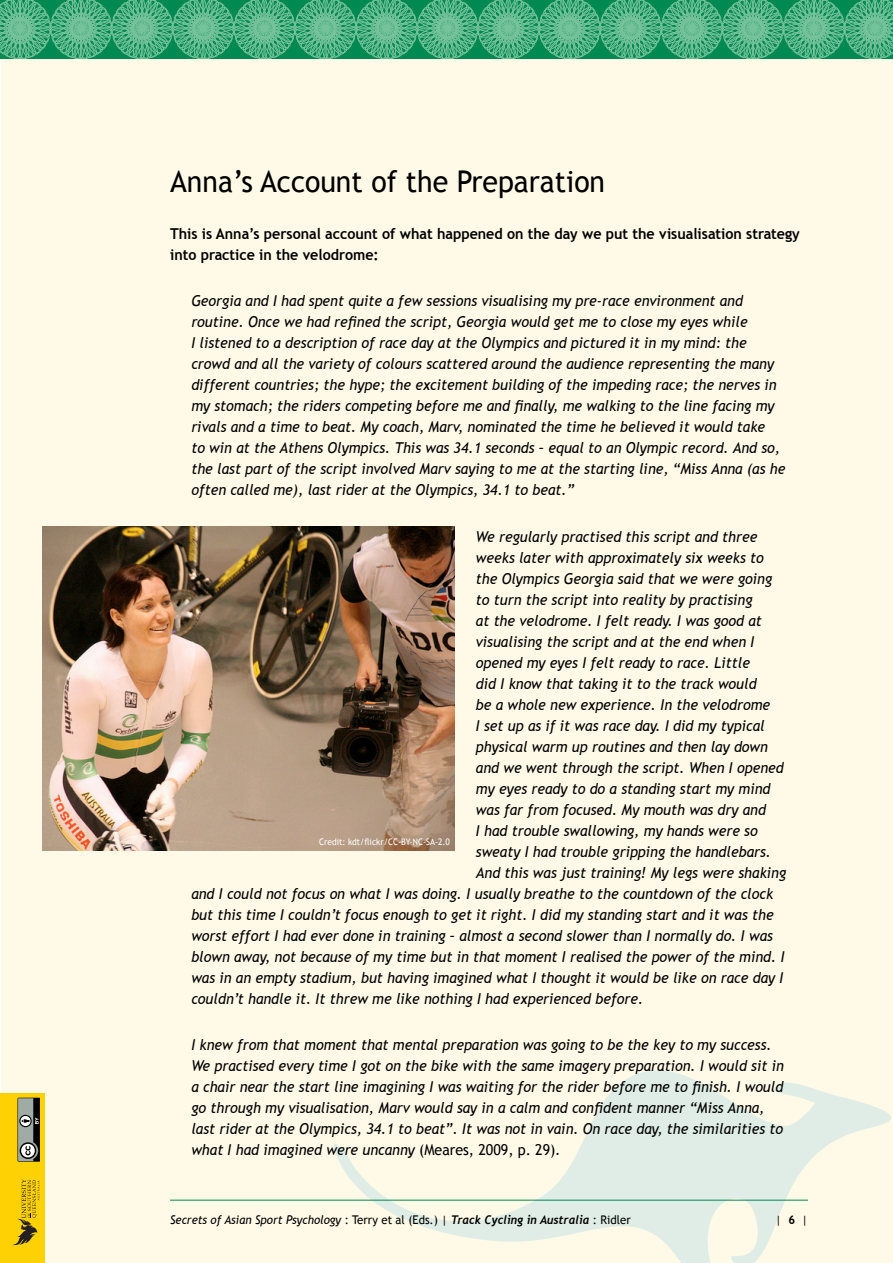
<style>
.page{position:relative;width:893px;height:1263px;background:#fff}
.page>*{position:absolute;margin:0;border:0;box-sizing:border-box;transform-origin:0 0}
.t1{font:30px "Trebuchet MS";color:#000;scale:.95 1}
.t2{font:italic 15px/21px "Trebuchet MS";color:#000;scale:.95 1}
.t3{font:700 15px/21px "Trebuchet MS";color:#000;scale:.95 1}
.t4{font:italic 12px "Trebuchet MS";color:#000;scale:.95 1}
.t5{font:12px "Trebuchet MS";color:#000;scale:.95 1}
.t6{font:9px "Trebuchet MS";color:#fff;scale:.93 1}
.s1{font-style:normal}
.s2{font-family:"Trebuchet";font-weight:700}
.s3{font-weight:700}
</style>
<div class="page">
<div style="left:1px;top:51px;width:891px;height:1212px;background:#fefae7"></div>
<svg style="left:333px;top:1055px;width:560px;height:208px"></svg>
<hr style="left:170px;top:1200px;width:638px;height:1px;background:#008a52">
<div style="left:0;top:1094px;width:44px;height:169px;background:#fed105"></div>
<svg style="left:12px;top:1179px;width:28px;height:66px"></svg>
<svg style="left:18px;top:1098px;width:22px;height:63px"></svg>
<svg style="left:0;top:0;width:893px;height:59px;background:#43a97b"></svg>
<img style="left:43px;top:527px;width:412px;height:323px">
<h1 class="t1" style="left:170px;top:164px;width:459px">Anna’s Account of the Preparation</h1>
<p class="t3" style="left:170px;top:223px;width:664px">This is Anna’s personal account of what happened on the day we put the visualisation strategy into practice in the velodrome:</p>
<p class="t2" style="left:191px;top:291px;width:627px">Georgia and I had spent quite a few sessions visualising my pre-race environment and routine. Once we had refined the script, Georgia would get me to close my eyes while<br>I listened to a description of race day at the Olympics and pictured it in my mind: the crowd and all the variety of colours scattered around the audience representing the many different countries; the hype; the excitement building of the impeding race; the nerves in my stomach; the riders competing before me and finally, me walking to the line facing my rivals and a time to beat. My coach, Marv, nominated the time he believed it would take<br>to win at the Athens Olympics. This was 34.1 seconds – equal to an Olympic record. And so, the last part of the script involved Marv saying to me at the starting line, “Miss Anna (as he often called me), last rider at the Olympics, 34.1 to beat.”</p>
<p class="t2" style="left:476px;top:526px;width:298px">We regularly practised this script and three</p>
<p class="t2" style="left:476px;top:547px;width:305px">weeks later with approximately six weeks to</p>
<p class="t2" style="left:476px;top:568px;width:313px">the Olympics Georgia said that we were going</p>
<p class="t2" style="left:476px;top:589px;width:293px">to turn the script into reality by practising</p>
<p class="t2" style="left:476px;top:610px;width:302px">at the velodrome. I felt ready. I was good at</p>
<p class="t2" style="left:476px;top:631px;width:295px">visualising the script and at the end when I</p>
<p class="t2" style="left:476px;top:652px;width:290px">opened my eyes I felt ready to race. Little</p>
<p class="t2" style="left:476px;top:673px;width:297px">did I know that taking it to the track would</p>
<p class="t2" style="left:476px;top:694px;width:311px">be a whole new experience. In the velodrome</p>
<p class="t2" style="left:476px;top:715px;width:306px">I set up as if it was race day. I did my typical</p>
<p class="t2" style="left:476px;top:736px;width:309px">physical warm up routines and then lay down</p>
<p class="t2" style="left:476px;top:757px;width:325px">and we went through the script. When I opened</p>
<p class="t2" style="left:476px;top:778px;width:312px">my eyes ready to do a standing start my mind</p>
<p class="t2" style="left:476px;top:799px;width:307px">was far from focused. My mouth was dry and</p>
<p class="t2" style="left:476px;top:820px;width:298px">I had trouble swallowing, my hands were so</p>
<p class="t2" style="left:476px;top:841px;width:312px">sweaty I had trouble gripping the handlebars.</p>
<p class="t2" style="left:476px;top:862px;width:328px">And this was just training! My legs were shaking</p>
<p class="t2" style="left:191px;top:883px;width:614px">and I could not focus on what I was doing. I usually breathe to the countdown of the clock</p>
<p class="t2" style="left:191px;top:904px;width:614px">but this time I couldn’t focus enough to get it right. I did my standing start and it was the</p>
<p class="t2" style="left:191px;top:925px;width:614px">worst effort I had ever done in training – almost a second slower than I normally do. I was</p>
<p class="t2" style="left:191px;top:946px;width:626px">blown away, not because of my time but in that moment I realised the power of the mind. I</p>
<p class="t2" style="left:191px;top:967px;width:625px">was in an empty stadium, but having imagined what I thought it would be like on race day I</p>
<p class="t2" style="left:191px;top:988px;width:477px">couldn’t handle it. It threw me like nothing I had experienced before.</p>
<p class="t2" style="left:191px;top:1035px;width:625px">I knew from that moment that mental preparation was going to be the key to my success.<br>We practised every time I got on the bike with the same imagery preparation. I would sit in a chair near the start line imagining I was waiting for the rider before me to finish. I would go through my visualisation, Marv would say in a calm and confident manner “Miss Anna, last rider at the Olympics, 34.1 to beat”. It was not in vain. On race day, the similarities to what I had imagined were uncanny <span class="s1">(Meares, 2009, p. 29)</span>.</p>
<p class="t6" style="left:319px;top:836px;width:142px">Credit: kdt/flickr/CC-BY-NC-SA-2.0</p>
<p class="t4" style="left:170px;top:1212px;width:486px">Secrets of Asian Sport Psychology <span class="s1">: Terry et al (Eds.)</span> | <span class="s2">Track Cycling in Australia</span> <span class="s1">: Ridler</span></p>
<p class="t5" style="left:776px;top:1213px;width:36px">| <span class="s3">6</span> |</p>
</div>
